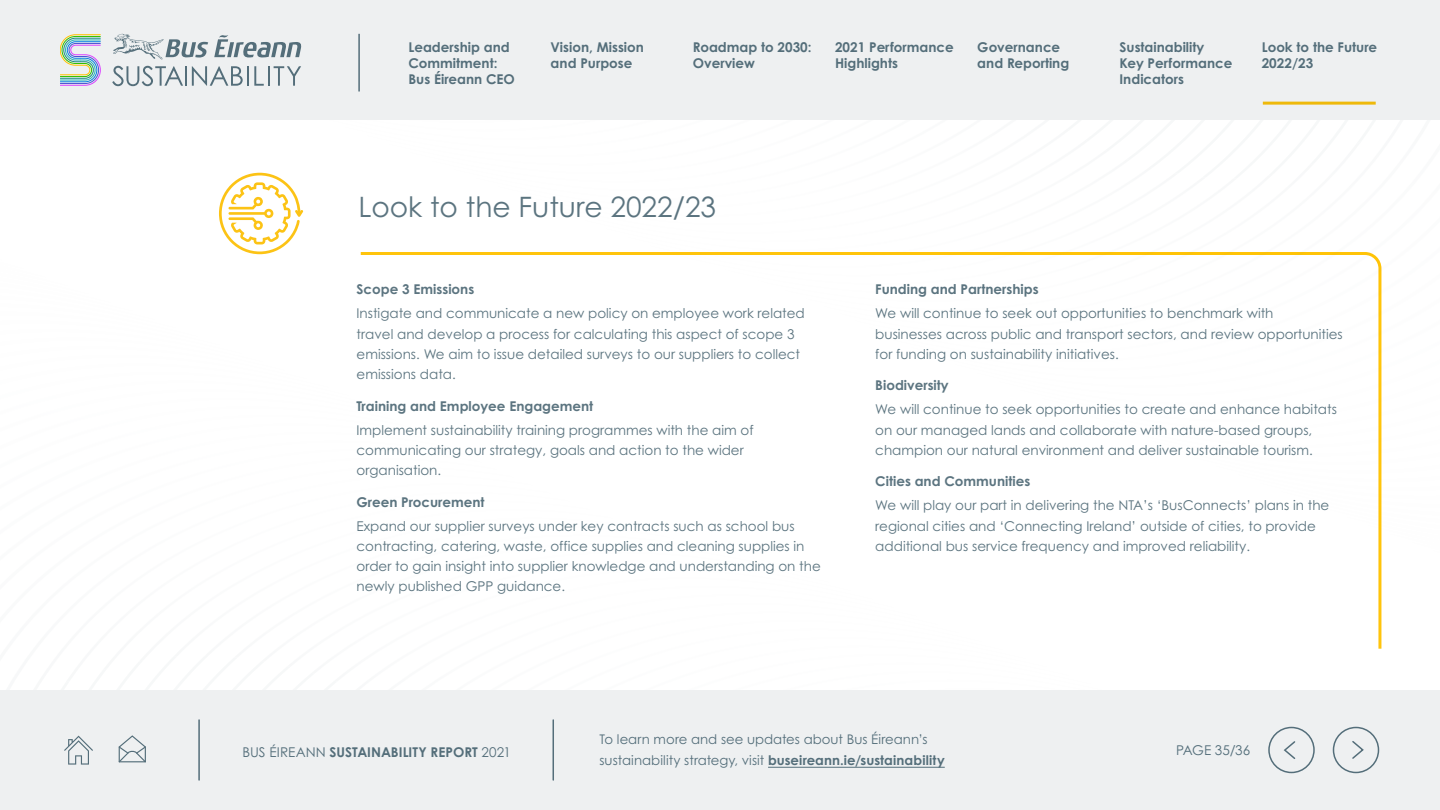
<style>
.page{position:relative;width:1440px;height:810px;background:#fff}
.page>*{position:absolute;margin:0;border:0;box-sizing:border-box;transform-origin:0 0}
.t1{font:28.12px "Century Gothic Pro";color:#546e7a}
.t2{font:13.5px/20.2px "Century Gothic Pro";color:#546e7a}
.t3{font:700 13.5px/16.2px "Century Gothic Pro";color:#546e7a}
.t4{font:13.27px/21px "Century Gothic Pro";color:#546e7a}
.s1{font-weight:400}
.s2{font-weight:700}
</style>
<div class="page">
<svg style="left:219px;top:172px;width:1163px;height:477px"></svg>
<div style="left:0;top:690px;width:1440px;height:120px;background:#eef0f1"></div>
<div style="left:0;top:0;width:1440px;height:120px;background:#eef0f1"></div>
<svg style="left:113px;top:34px;width:95px;height:25px"></svg>
<svg style="left:214px;top:35px;width:87px;height:22px"></svg>
<svg style="left:112px;top:66px;width:71px;height:20px"></svg>
<hr style="left:185px;top:66px;width:2px;height:20px;background:#546e7a">
<svg style="left:192px;top:66px;width:51px;height:20px"></svg>
<hr style="left:247px;top:66px;width:2px;height:20px;background:#546e7a">
<svg style="left:254px;top:66px;width:10px;height:20px"></svg>
<hr style="left:268px;top:66px;width:2px;height:20px;background:#546e7a">
<svg style="left:274px;top:66px;width:27px;height:20px"></svg>
<svg style="left:60px;top:34px;width:41px;height:52px"></svg>
<hr style="left:358px;top:34px;width:2px;height:57px;background:#546e7a">
<hr style="left:198px;top:720px;width:2px;height:60px;background:#546e7a">
<svg style="left:64px;top:736px;width:29px;height:29px"></svg>
<svg style="left:118px;top:735px;width:28px;height:28px"></svg>
<hr style="left:768px;top:767px;width:177px;height:1px;background:#546e7a">
<hr style="left:553px;top:720px;width:1px;height:60px;background:#546e7a">
<svg style="left:1352px;top:741px;width:12px;height:18px"></svg>
<div style="left:1333px;top:727px;width:46px;height:46px;border:2px solid #546e7a;border-radius:50%"></div>
<svg style="left:1283px;top:741px;width:13px;height:18px"></svg>
<div style="left:1268px;top:727px;width:47px;height:46px;border:2px solid #546e7a;border-radius:50%"></div>
<p class="t3" style="left:408px;top:38px;width:108px">Leadership and<br>Commitment:<br>Bus Éireann CEO</p>
<p class="t3" style="left:551px;top:38px;width:95px">Vision, Mission and Purpose</p>
<p class="t3" style="left:693px;top:38px;width:120px">Roadmap to 2030:<br>Overview</p>
<p class="t3" style="left:835px;top:38px;width:120px">2021 Performance<br>Highlights</p>
<p class="t3" style="left:977px;top:38px;width:94px">Governance and Reporting</p>
<p class="t3" style="left:1120px;top:38px;width:114px">Sustainability<br>Key Performance<br>Indicators</p>
<p class="t3" style="left:1262px;top:38px;width:117px">Look to the Future<br>2022/23</p>
<h1 class="t1" style="left:358px;top:190px;width:359px">Look to the Future 2022/23</h1>
<p class="t3" style="left:357px;top:281px;width:119px">Scope 3 Emissions</p>
<p class="t2" style="left:357px;top:303px;width:450px">Instigate and communicate a new policy on employee work related travel and develop a process for calculating this aspect of scope 3 emissions. We aim to issue detailed surveys to our suppliers to collect emissions data.</p>
<p class="t3" style="left:357px;top:397px;width:238px">Training and Employee Engagement</p>
<p class="t2" style="left:357px;top:419px;width:399px">Implement sustainability training programmes with the aim of communicating our strategy, goals and action to the wider organisation.</p>
<p class="t3" style="left:357px;top:493px;width:130px">Green Procurement</p>
<p class="t2" style="left:357px;top:515px;width:466px">Expand our supplier surveys under key contracts such as school bus contracting, catering, waste, office supplies and cleaning supplies in order to gain insight into supplier knowledge and understanding on the newly published GPP guidance.</p>
<p class="t3" style="left:875px;top:281px;width:165px">Funding and Partnerships</p>
<p class="t2" style="left:875px;top:303px;width:469px">We will continue to seek out opportunities to benchmark with businesses across public and transport sectors, and review opportunities for funding on sustainability initiatives.</p>
<p class="t3" style="left:875px;top:377px;width:75px">Biodiversity</p>
<p class="t2" style="left:875px;top:399px;width:463px">We will continue to seek opportunities to create and enhance habitats on our managed lands and collaborate with nature-based groups, champion our natural environment and deliver sustainable tourism.</p>
<p class="t3" style="left:875px;top:473px;width:156px">Cities and Communities</p>
<p class="t2" style="left:875px;top:495px;width:456px">We will play our part in delivering the NTA’s ‘BusConnects’ plans in the regional cities and ‘Connecting Ireland’ outside of cities, to provide additional bus service frequency and improved reliability.</p>
<p class="t3" style="left:242px;top:744px;width:270px"><span class="s1">BUS ÉIREANN</span> SUSTAINABILITY REPORT <span class="s1">2021</span></p>
<p class="t4" style="left:600px;top:729px;width:347px">To learn more and see updates about Bus Éireann’s sustainability strategy, visit <span class="s2">buseireann.ie/sustainability</span></p>
<p class="t2" style="left:1176px;top:740px;width:76px">PAGE 35/36</p>
</div>
